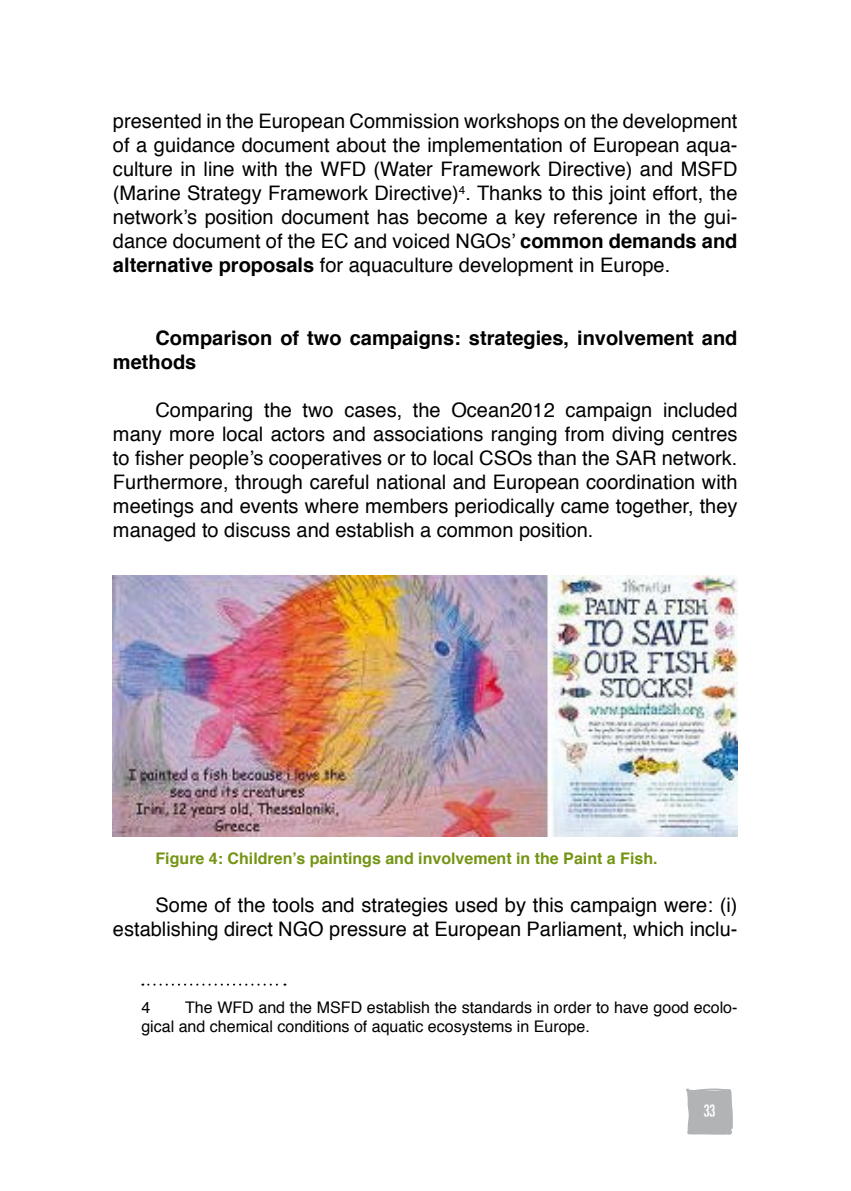
<style>
.page{position:relative;width:851px;height:1191px;background:#fff}
.page>*{position:absolute;margin:0;border:0;box-sizing:border-box;transform-origin:0 0}
.t1{font:20px/24px "Helvetica";color:#000;text-align:justify}
.t2{font:700 20px/24px "Helvetica";color:#000}
.t3{font:16px/19.2px "Helvetica";color:#000}
.t4{font:700 16px "Helvetica";color:#749513}
.t5{font:16px "Dirty Ego";color:#fff}
.s1{font-weight:700}
</style>
<div class="page">
<svg style="left:686px;top:1088px;width:47px;height:47px;background:#b7b9ba"></svg>
<img style="left:113px;top:576px;width:624px;height:261px">
<svg style="left:142px;top:983px;width:143px;height:2px"></svg>
<p class="t1" style="left:113px;top:111px;width:626px">presented in the European Commission workshops on the development of a guidance document about the implementation of European aqua&shy;culture in line with the WFD (Water Framework Directive) and MSFD (Marine Strategy Framework Directive)<sup>4</sup>. Thanks to this joint effort, the network’s position document has become a key reference in the gui&shy;dance document of the EC and voiced NGOs’ <span class="s1">common demands and alternative proposals</span> for aquaculture development in Europe.</p>
<p class="t2" style="left:113px;top:327px;width:626px;text-indent:43px">Comparison of two campaigns: strategies, involvement and methods</p>
<p class="t1" style="left:113px;top:399px;width:626px;text-indent:43px">Comparing the two cases, the Ocean2012 campaign included many more local actors and associations ranging from diving centres to fisher people’s cooperatives or to local CSOs than the SAR network.<br>Furthermore, through careful national and European coordination with meetings and events where members periodically came together, they managed to discuss and establish a common position.</p>
<p class="t4" style="left:155px;top:851px;width:503px">Figure 4: Children’s paintings and involvement in the Paint a Fish.</p>
<p class="t1" style="left:113px;top:894px;width:626px;text-align:right">Some of the tools and strategies used by this campaign were: (i) establishing direct NGO pressure at European Parliament, which inclu-</p>
<p class="t3" style="left:141px;top:999px;width:597px;text-indent:44px">The WFD and the MSFD establish the standards in order to have good ecolo&shy;gical and chemical conditions of aquatic ecosystems in Europe.</p>
<p class="t3" style="left:141px;top:999px;width:10px">4</p>
<p class="t5" style="left:703px;top:1101px;width:13px">!!</p>
</div>
